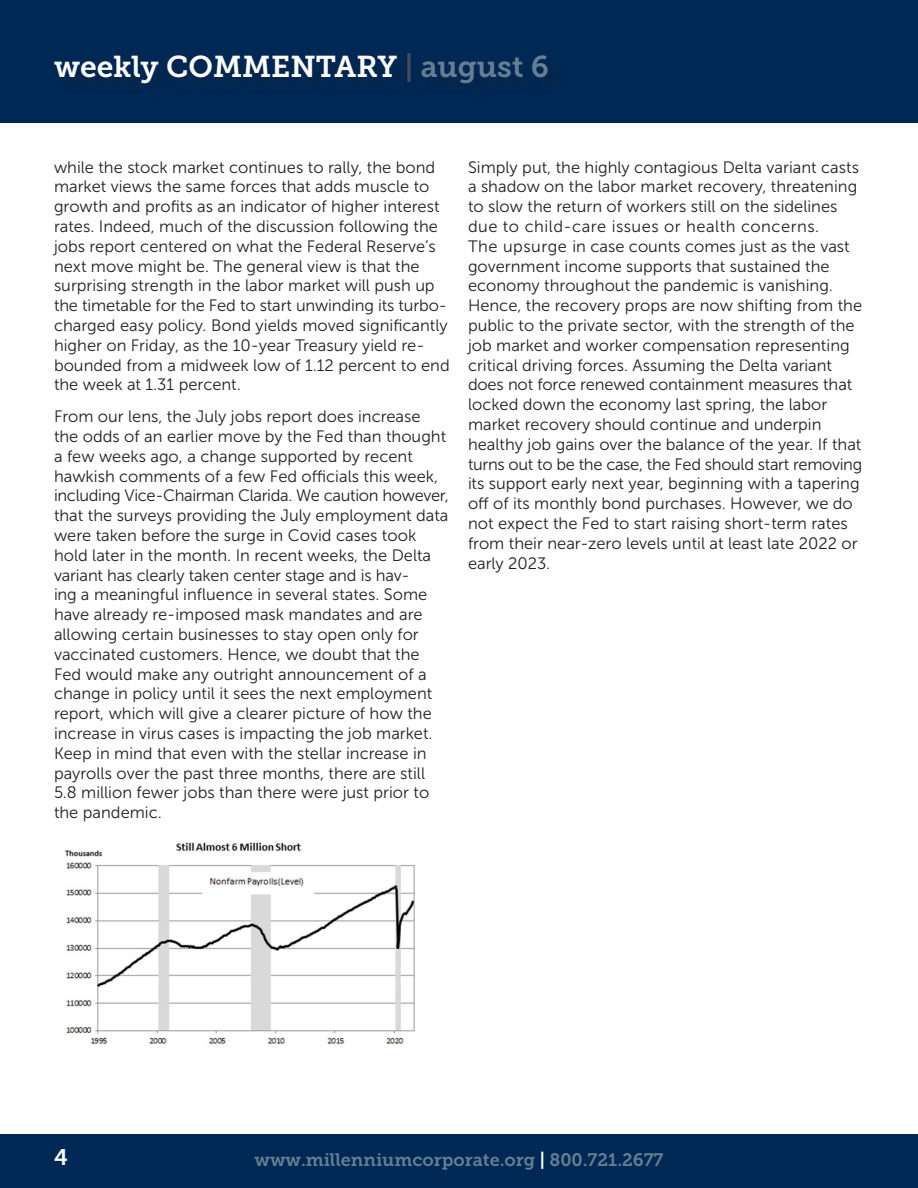
<style>
.page{position:relative;width:918px;height:1188px;background:#fff}
.page>*{position:absolute;margin:0;border:0;box-sizing:border-box;transform-origin:0 0}
.t1{font:30px "Museo Slab 700";color:#fff}
.t2{font:22.5px "Museo Slab 700";color:#fff}
.t3{font:18px "Museo Slab 700";color:#667e91}
.No_Spacing{font:16.5px/19.8px "Museo Sans 300";color:#231f20}
.s1{color:#464b59}
.s2{color:#667e91}
.s3{color:#fff}
</style>
<div class="page">
<div style="left:0;top:0;width:918px;height:122px;background:#002855"></div>
<div style="left:0;top:1134px;width:918px;height:54px;background:#002855"></div>
<img style="left:64px;top:842px;width:351px;height:204px">
<p class="t1" style="left:54px;top:49px;width:497px">weekly COMMENTARY <span class="s1">|</span> <span class="s2">august 6</span></p>
<p class="No_Spacing" style="left:54px;top:157px;width:397px">while the stock market continues to rally, the bond market views the same forces that adds muscle to growth and profits as an indicator of higher interest rates. Indeed, much of the discussion following the jobs report centered on what the Federal Reserve’s next move might be. The general view is that the surprising strength in the labor market will push up the timetable for the Fed to start unwinding its turbo&shy;charged easy policy. Bond yields moved significantly higher on Friday, as the 10-year Treasury yield re&shy;bounded from a midweek low of 1.12 percent to end the week at 1.31 percent.</p>
<p class="No_Spacing" style="left:54px;top:407px;width:396px">From our lens, the July jobs report does increase the odds of an earlier move by the Fed than thought a few weeks ago, a change supported by recent hawkish comments of a few Fed officials this week, including Vice-Chairman Clarida. We caution however, that the surveys providing the July employment data were taken before the surge in Covid cases took hold later in the month. In recent weeks, the Delta variant has clearly taken center stage and is hav-<br>ing a meaningful influence in several states. Some have already re-imposed mask mandates and are allowing certain businesses to stay open only for vaccinated customers. Hence, we doubt that the Fed would make any outright announcement of a change in policy until it sees the next employment report, which will give a clearer picture of how the increase in virus cases is impacting the job market.<br>Keep in mind that even with the stellar increase in payrolls over the past three months, there are still 5.8 million fewer jobs than there were just prior to the pandemic.</p>
<p class="No_Spacing" style="left:468px;top:157px;width:396px">Simply put, the highly contagious Delta variant casts a shadow on the labor market recovery, threatening to slow the return of workers still on the sidelines due to child-care issues or health concerns.<br>The upsurge in case counts comes just as the vast government income supports that sustained the economy throughout the pandemic is vanishing.<br>Hence, the recovery props are now shifting from the public to the private sector, with the strength of the job market and worker compensation representing critical driving forces. Assuming the Delta variant does not force renewed containment measures that locked down the economy last spring, the labor market recovery should continue and underpin healthy job gains over the balance of the year. If that turns out to be the case, the Fed should start removing its support early next year, beginning with a tapering off of its monthly bond purchases. However, we do not expect the Fed to start raising short-term rates from their near-zero levels until at least late 2022 or early 2023.</p>
<p class="t2" style="left:54px;top:1145px;width:15px">4</p>
<p class="t3" style="left:254px;top:1150px;width:411px">www.millenniumcorporate.org <span class="s3">|</span> 800.721.2677</p>
</div>
